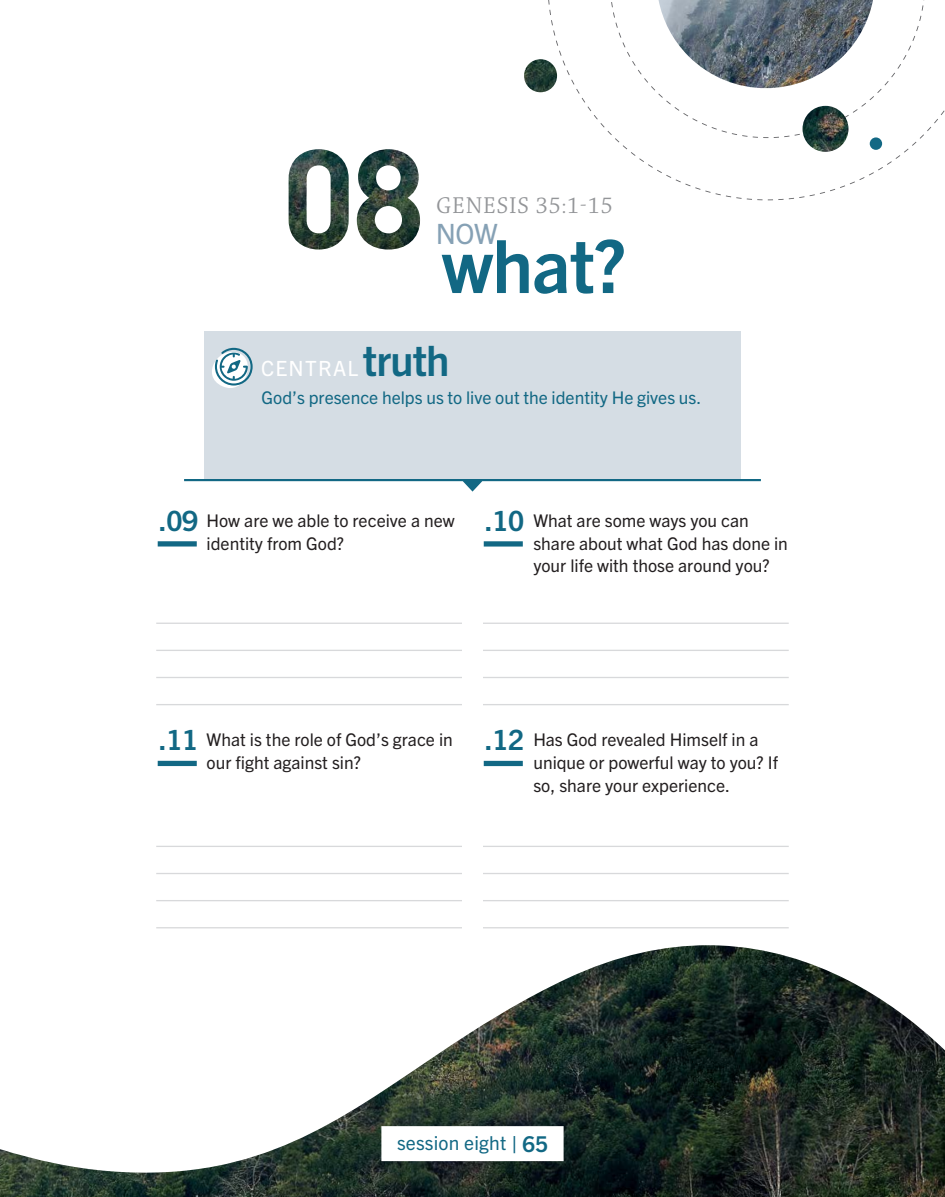
<style>
.page{position:relative;width:945px;height:1197px;background:#fff}
.page>*{position:absolute;margin:0;border:0;box-sizing:border-box;transform-origin:0 0}
.page_header_bottom_line{font:700 73.5px "Trade Gothic Next LT Pro";color:#126884}
.question_number{font:700 28px "Trade Gothic Next LT Pro";letter-spacing:-.01em;color:#126884}
.page_header_top_line{font:28px "Trade Gothic Next LT Pro";color:#86a1b5}
.scripture_header{font:24.5px "Chaparral Pro Disp";letter-spacing:.06em;color:#939598}
.subhead_small{font:21px "Trade Gothic Next LT Pro";letter-spacing:.06em;color:#fff}
.t1{font:19.25px "Trade Gothic Next LT Pro";letter-spacing:.01em;color:#126884}
.question{font:17.5px/22.8px "Trade Gothic Next LT Pro";color:#231f20}
.central_truth_box{font:17.5px "Trade Gothic Next LT Pro";color:#126884}
.s1{font-weight:700;font-size:42px;color:#126884}
.s2{font-weight:700;font-size:21.88px}
</style>
<div class="page">
<img style="left:0;top:945px;width:945px;height:252px">
<img style="left:524px;top:59px;width:33px;height:33px;border-radius:17px">
<svg style="left:547px;top:0;width:398px;height:200px"></svg>
<img style="left:803px;top:106px;width:45px;height:46px;border-radius:23px">
<div style="left:204px;top:332px;width:537px;height:147px;background:#d5dde4"></div>
<svg style="left:184px;top:479px;width:577px;height:13px"></svg>
<svg style="left:212px;top:347px;width:41px;height:41px"></svg>
<hr style="left:483px;top:623px;width:306px;height:1px;background:#d8d9db">
<hr style="left:483px;top:650px;width:306px;height:1px;background:#d8d9db">
<hr style="left:483px;top:677px;width:306px;height:1px;background:#d8d9db">
<hr style="left:483px;top:704px;width:306px;height:1px;background:#d8d9db">
<hr style="left:483px;top:846px;width:306px;height:1px;background:#d8d9db">
<hr style="left:483px;top:873px;width:306px;height:1px;background:#d8d9db">
<hr style="left:483px;top:900px;width:306px;height:1px;background:#d8d9db">
<hr style="left:483px;top:927px;width:306px;height:1px;background:#d8d9db">
<hr style="left:156px;top:623px;width:306px;height:1px;background:#d8d9db">
<hr style="left:156px;top:650px;width:306px;height:1px;background:#d8d9db">
<hr style="left:156px;top:677px;width:306px;height:1px;background:#d8d9db">
<hr style="left:156px;top:704px;width:306px;height:1px;background:#d8d9db">
<hr style="left:156px;top:846px;width:306px;height:1px;background:#d8d9db">
<hr style="left:156px;top:873px;width:306px;height:1px;background:#d8d9db">
<hr style="left:156px;top:900px;width:306px;height:1px;background:#d8d9db">
<hr style="left:156px;top:927px;width:306px;height:1px;background:#d8d9db">
<div style="left:158px;top:541px;width:39px;height:6px;background:#126884"></div>
<div style="left:484px;top:541px;width:39px;height:6px;background:#126884"></div>
<div style="left:158px;top:761px;width:39px;height:5px;background:#126884"></div>
<div style="left:484px;top:761px;width:39px;height:5px;background:#126884"></div>
<div style="left:381px;top:1126px;width:183px;height:35px;background:#fff"></div>
<img style="left:289px;top:149px;width:131px;height:101px">
<p class="scripture_header" style="left:436px;top:193px;width:178px">GENESIS 35:1-15</p>
<p class="page_header_top_line" style="left:436px;top:214px;width:63px">NOW</p>
<p class="page_header_bottom_line" style="left:442px;top:215px;width:186px">what?</p>
<p class="subhead_small" style="left:261px;top:354px;width:190px">CENTRAL <span class="s1">truth</span></p>
<p class="central_truth_box" style="left:262px;top:386px;width:441px">God’s presence helps us to live out the identity He gives us.</p>
<p class="question_number" style="left:159px;top:501px;width:41px">.09</p>
<p class="question_number" style="left:485px;top:501px;width:41px">.10</p>
<p class="question" style="left:207px;top:508px;width:250px">How are we able to receive a new identity from God?</p>
<p class="question" style="left:533px;top:508px;width:256px">What are some ways you can share about what God has done in your life with those around you?</p>
<p class="question_number" style="left:159px;top:721px;width:41px">.11</p>
<p class="question_number" style="left:485px;top:721px;width:41px">.12</p>
<p class="question" style="left:207px;top:728px;width:248px">What is the role of God’s grace in our fight against sin?</p>
<p class="question" style="left:533px;top:728px;width:246px">Has God revealed Himself in a unique or powerful way to you? If so, share your experience.</p>
<p class="t1" style="left:397px;top:1130px;width:152px">session eight <span class="s2">| 65</span></p>
</div>
